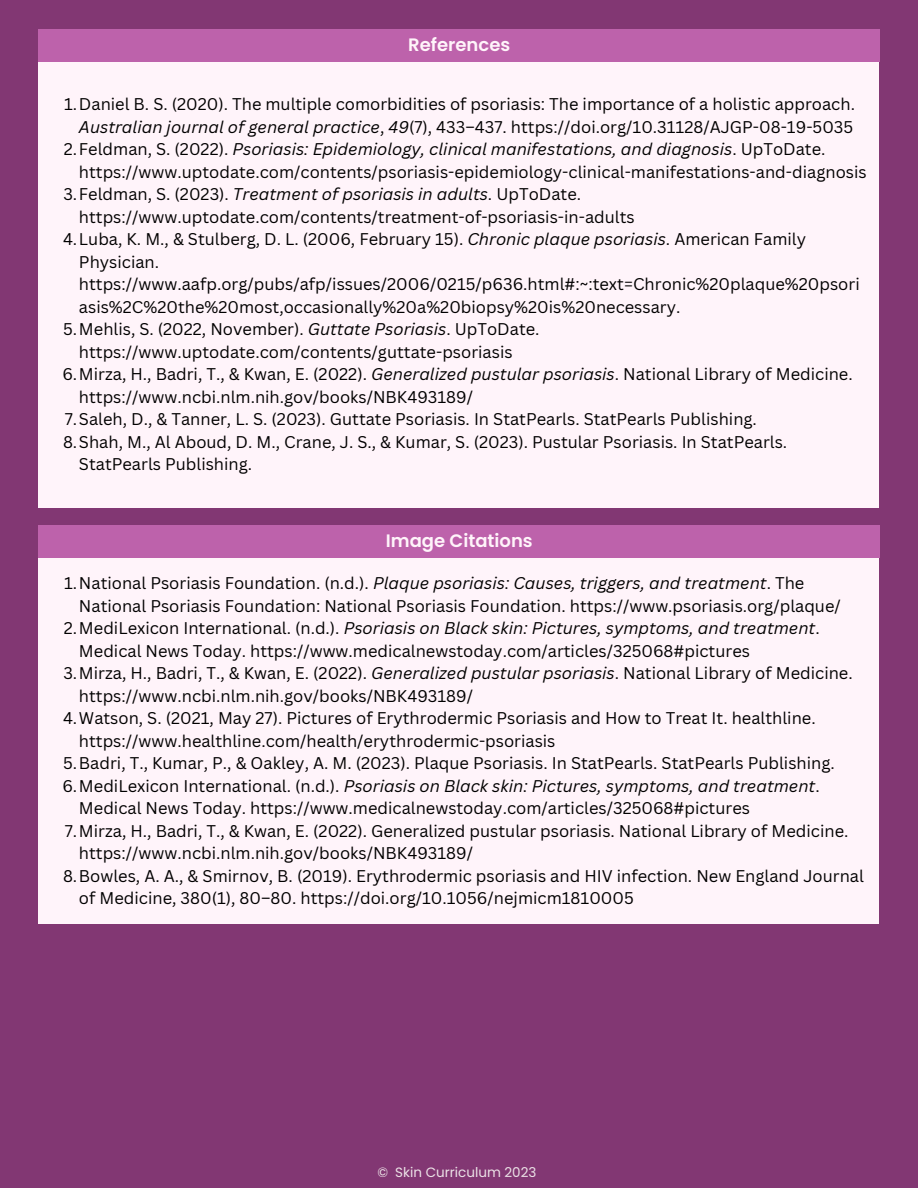
<style>
.page{position:relative;width:918px;height:1188px;background:#823773}
.page>*{position:absolute;margin:0;border:0;box-sizing:border-box;transform-origin:0 0}
.t1{font:600 18px "Poppins";color:#fff4fa}
.t2{font:16.5px/22.5px "Canva Sans";color:#000}
.t3{font:13.5px "Poppins";color:#ece2e7}
.s1{font-style:italic}
</style>
<div class="page">
<div style="left:39px;top:62px;width:840px;height:446px;background:#fff4fa"></div>
<div style="left:39px;top:558px;width:840px;height:366px;background:#fff4fa"></div>
<div style="left:39px;top:29px;width:841px;height:33px;background:#bd62ab"></div>
<div style="left:39px;top:526px;width:841px;height:32px;background:#bd62ab"></div>
<p class="t1" style="left:408px;top:32px;width:103px">References</p>
<h1 class="t2" style="left:64px;top:92px;width:792px;text-align:right">1.Daniel B. S. (2020). The multiple comorbidities of psoriasis: The importance of a holistic approach.<br><span class="s1">Australian journal of general practice</span>, <span class="s1">49</span>(7), 433–437. https://doi.org/10.31128/AJGP-08-19-5035</h1>
<p class="t2" style="left:79px;top:137px;width:789px;text-indent:-15px">2.Feldman, S. (2022). <span class="s1">Psoriasis: Epidemiology, clinical manifestations, and diagnosis</span>. UpToDate. https://www.uptodate.com/contents/psoriasis-epidemiology-clinical-manifestations-and-diagnosis</p>
<p class="t2" style="left:79px;top:182px;width:557px;text-indent:-16px">3.Feldman, S. (2023). <span class="s1">Treatment of psoriasis in adults</span>. UpToDate. https://www.uptodate.com/contents/treatment-of-psoriasis-in-adults</p>
<p class="t2" style="left:79px;top:227px;width:782px;text-indent:-16px">4.Luba, K. M., &amp; Stulberg, D. L. (2006, February 15). <span class="s1">Chronic plaque psoriasis</span>. American Family Physician. https://www.aafp.org/pubs/afp/issues/2006/0215/p636.html#:~:text=Chronic%20plaque%20psori asis%2C%20the%20most,occasionally%20a%20biopsy%20is%20necessary.</p>
<p class="t2" style="left:79px;top:317px;width:462px;text-indent:-16px">5.Mehlis, S. (2022, November). <span class="s1">Guttate Psoriasis</span>. UpToDate. https://www.uptodate.com/contents/guttate-psoriasis</p>
<p class="t2" style="left:79px;top:362px;width:775px;text-indent:-17px">6.Mirza, H., Badri, T., &amp; Kwan, E. (2022). <span class="s1">Generalized pustular psoriasis</span>. National Library of Medicine. https://www.ncbi.nlm.nih.gov/books/NBK493189/</p>
<p class="t2" style="left:65px;top:407px;width:694px">7.Saleh, D., &amp; Tanner, L. S. (2023). Guttate Psoriasis. In StatPearls. StatPearls Publishing.</p>
<p class="t2" style="left:79px;top:430px;width:710px;text-indent:-16px">8.Shah, M., Al Aboud, D. M., Crane, J. S., &amp; Kumar, S. (2023). Pustular Psoriasis. In StatPearls.<br>StatPearls Publishing.</p>
<p class="t1" style="left:386px;top:529px;width:148px">Image Citations</p>
<p class="t2" style="left:79px;top:572px;width:763px;text-indent:-15px">1.National Psoriasis Foundation. (n.d.). <span class="s1">Plaque psoriasis: Causes, triggers, and treatment</span>. The<br>National Psoriasis Foundation: National Psoriasis Foundation. https://www.psoriasis.org/plaque/</p>
<h1 class="t2" style="left:79px;top:617px;width:742px;text-indent:-15px">2.MediLexicon International. (n.d.). <span class="s1">Psoriasis on Black skin: Pictures, symptoms, and treatment</span>.<br>Medical News Today. https://www.medicalnewstoday.com/articles/325068#pictures</h1>
<p class="t2" style="left:79px;top:662px;width:775px;text-indent:-16px">3.Mirza, H., Badri, T., &amp; Kwan, E. (2022). <span class="s1">Generalized pustular psoriasis</span>. National Library of Medicine. https://www.ncbi.nlm.nih.gov/books/NBK493189/</p>
<p class="t2" style="left:79px;top:707px;width:738px;text-indent:-16px">4.Watson, S. (2021, May 27). Pictures of Erythrodermic Psoriasis and How to Treat It. healthline. https://www.healthline.com/health/erythrodermic-psoriasis</p>
<p class="t2" style="left:63px;top:752px;width:773px">5.Badri, T., Kumar, P., &amp; Oakley, A. M. (2023). Plaque Psoriasis. In StatPearls. StatPearls Publishing.</p>
<p class="t2" style="left:79px;top:774px;width:742px;text-indent:-17px">6.MediLexicon International. (n.d.). <span class="s1">Psoriasis on Black skin: Pictures, symptoms, and treatment</span>.<br>Medical News Today. https://www.medicalnewstoday.com/articles/325068#pictures</p>
<p class="t2" style="left:79px;top:819px;width:771px;text-indent:-14px">7.Mirza, H., Badri, T., &amp; Kwan, E. (2022). Generalized pustular psoriasis. National Library of Medicine. https://www.ncbi.nlm.nih.gov/books/NBK493189/</p>
<p class="t2" style="left:79px;top:864px;width:787px;text-indent:-16px">8.Bowles, A. A., &amp; Smirnov, B. (2019). Erythrodermic psoriasis and HIV infection. New England Journal of Medicine, 380(1), 80–80. https://doi.org/10.1056/nejmicm1810005</p>
<p class="t3" style="left:377px;top:1163px;width:161px">© Skin Curriculum 2023</p>
</div>
